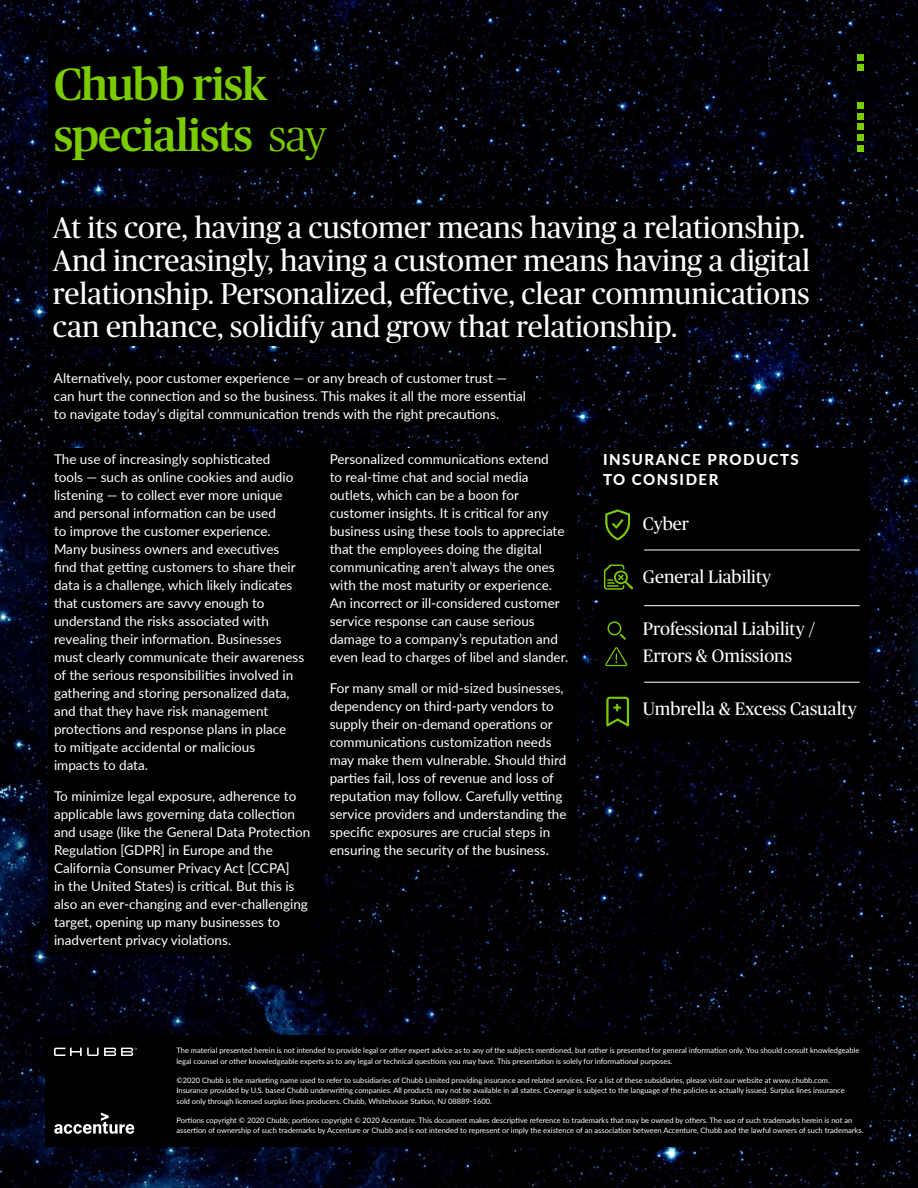
<style>
.page{position:relative;width:918px;height:1188px;background:#fff}
.page>*{position:absolute;margin:0;border:0;box-sizing:border-box;transform-origin:0 0}
.t1{font:500 45px/51px "Chubb Publico";letter-spacing:-.02em;color:#7acb00}
.t2{font:30px/33px "Chubb Publico";color:#fff}
.t3{font:18px/27px "Chubb Publico";color:#fff}
.t4{font:800 15px/19.5px "Lato";letter-spacing:.1em;color:#fff}
.t5{font:13.5px/18px "Lato";color:#fff}
.t6{font:7.5px/10.5px "Lato";color:#fff}
.s1{font-weight:300}
</style>
<div class="page">
<img style="left:0;top:0;width:918px;height:1188px">
<div style="left:858px;top:145px;width:6px;height:7px;background:#7acb00"></div>
<svg style="left:858px;top:113px;width:6px;height:28px"></svg>
<div style="left:858px;top:102px;width:6px;height:7px;background:#7acb00"></div>
<svg style="left:858px;top:54px;width:6px;height:17px"></svg>
<div style="left:48px;top:208px;width:764px;height:37px;background:#000"></div>
<div style="left:48px;top:242px;width:768px;height:37px;background:#000"></div>
<div style="left:48px;top:273px;width:768px;height:37px;background:#000"></div>
<div style="left:48px;top:309px;width:637px;height:37px;background:#000"></div>
<div style="left:48px;top:367px;width:485px;height:59px;background:#000"></div>
<div style="left:48px;top:448px;width:269px;height:505px;background:#000"></div>
<div style="left:313px;top:448px;width:263px;height:417px;background:#000"></div>
<div style="left:598px;top:448px;width:271px;height:291px;background:#000"></div>
<svg style="left:605px;top:509px;width:25px;height:31px"></svg>
<svg style="left:604px;top:565px;width:29px;height:25px"></svg>
<hr style="left:644px;top:550px;width:216px;height:1px;background:#fff">
<hr style="left:644px;top:605px;width:216px;height:1px;background:#fff">
<hr style="left:644px;top:682px;width:216px;height:1px;background:#fff">
<svg style="left:606px;top:697px;width:23px;height:29px"></svg>
<svg style="left:607px;top:621px;width:19px;height:19px"></svg>
<svg style="left:605px;top:647px;width:22px;height:19px"></svg>
<div style="left:48px;top:55px;width:228px;height:59px;background:#000"></div>
<div style="left:48px;top:109px;width:289px;height:59px;background:#000"></div>
<div style="left:45px;top:1035px;width:822px;height:111px;background:#000"></div>
<svg style="left:54px;top:1113px;width:80px;height:21px"></svg>
<svg style="left:54px;top:1048px;width:83px;height:8px"></svg>
<h1 class="t1" style="left:54px;top:56px;width:274px">Chubb risk specialists <span class="s1">say</span></h1>
<h2 class="t2" style="left:53px;top:209px;width:759px">At its core, having a customer means having a relationship.<br>And increasingly, having a customer means having a digital relationship. Personalized, effective, clear communications can enhance, solidify and grow that relationship.</h2>
<p class="t5" style="left:54px;top:369px;width:474px">Alternatively, poor customer experience — or any breach of customer trust — can hurt the connection and so the business. This makes it all the more essential to navigate today’s digital communication trends with the right precautions.</p>
<p class="t5" style="left:54px;top:450px;width:252px">The use of increasingly sophisticated<br>tools — such as online cookies and audio listening — to collect ever more unique and personal information can be used<br>to improve the customer experience.<br>Many business owners and executives find that getting customers to share their data is a challenge, which likely indicates that customers are savvy enough to understand the risks associated with revealing their information. Businesses must clearly communicate their awareness of the serious responsibilities involved in gathering and storing personalized data, and that they have risk management protections and response plans in place<br>to mitigate accidental or malicious impacts to data.</p>
<p class="t5" style="left:54px;top:786px;width:258px">To minimize legal exposure, adherence to applicable laws governing data collection and usage (like the General Data Protection Regulation [GDPR] in Europe and the California Consumer Privacy Act [CCPA]<br>in the United States) is critical. But this is also an ever-changing and ever-challenging target, opening up many businesses to inadvertent privacy violations.</p>
<p class="t5" style="left:330px;top:450px;width:240px">Personalized communications extend<br>to real-time chat and social media outlets, which can be a boon for customer insights. It is critical for any business using these tools to appreciate that the employees doing the digital communicating aren’t always the ones with the most maturity or experience.<br>An incorrect or ill-considered customer service response can cause serious damage to a company’s reputation and even lead to charges of libel and slander.</p>
<p class="t5" style="left:330px;top:678px;width:238px">For many small or mid-sized businesses, dependency on third-party vendors to supply their on-demand operations or communications customization needs may make them vulnerable. Should third parties fail, loss of revenue and loss of reputation may follow. Carefully vetting service providers and understanding the specific exposures are crucial steps in ensuring the security of the business.</p>
<p class="t4" style="left:603px;top:450px;width:197px">INSURANCE PRODUCTS<br>TO CONSIDER</p>
<h3 class="t3" style="left:643px;top:510px;width:48px">Cyber</h3>
<h3 class="t3" style="left:643px;top:562px;width:130px">General Liability</h3>
<h3 class="t3" style="left:643px;top:615px;width:174px">Professional Liability /<br>Errors &amp; Omissions</h3>
<h3 class="t3" style="left:643px;top:694px;width:215px">Umbrella &amp; Excess Casualty</h3>
<p class="t6" style="left:177px;top:1045px;width:684px">The material presented herein is not intended to provide legal or other expert advice as to any of the subjects mentioned, but rather is presented for general information only. You should consult knowledgeable legal counsel or other knowledgeable experts as to any legal or technical questions you may have. This presentation is solely for informational purposes.</p>
<p class="t6" style="left:177px;top:1074px;width:670px">©2020 Chubb is the marketing name used to refer to subsidiaries of Chubb Limited providing insurance and related services. For a list of these subsidiaries, please visit our website at www.chubb.com.<br>Insurance provided by U.S. based Chubb underwriting companies. All products may not be available in all states. Coverage is subject to the language of the policies as actually issued. Surplus lines insurance sold only through licensed surplus lines producers. Chubb, Whitehouse Station, NJ 08889-1600.</p>
<p class="t6" style="left:177px;top:1114px;width:688px">Portions copyright © 2020 Chubb; portions copyright © 2020 Accenture. This document makes descriptive reference to trademarks that may be owned by others. The use of such trademarks herein is not an assertion of ownership of such trademarks by Accenture or Chubb and is not intended to represent or imply the existence of an association between Accenture, Chubb and the lawful owners of such trademarks.</p>
</div>
